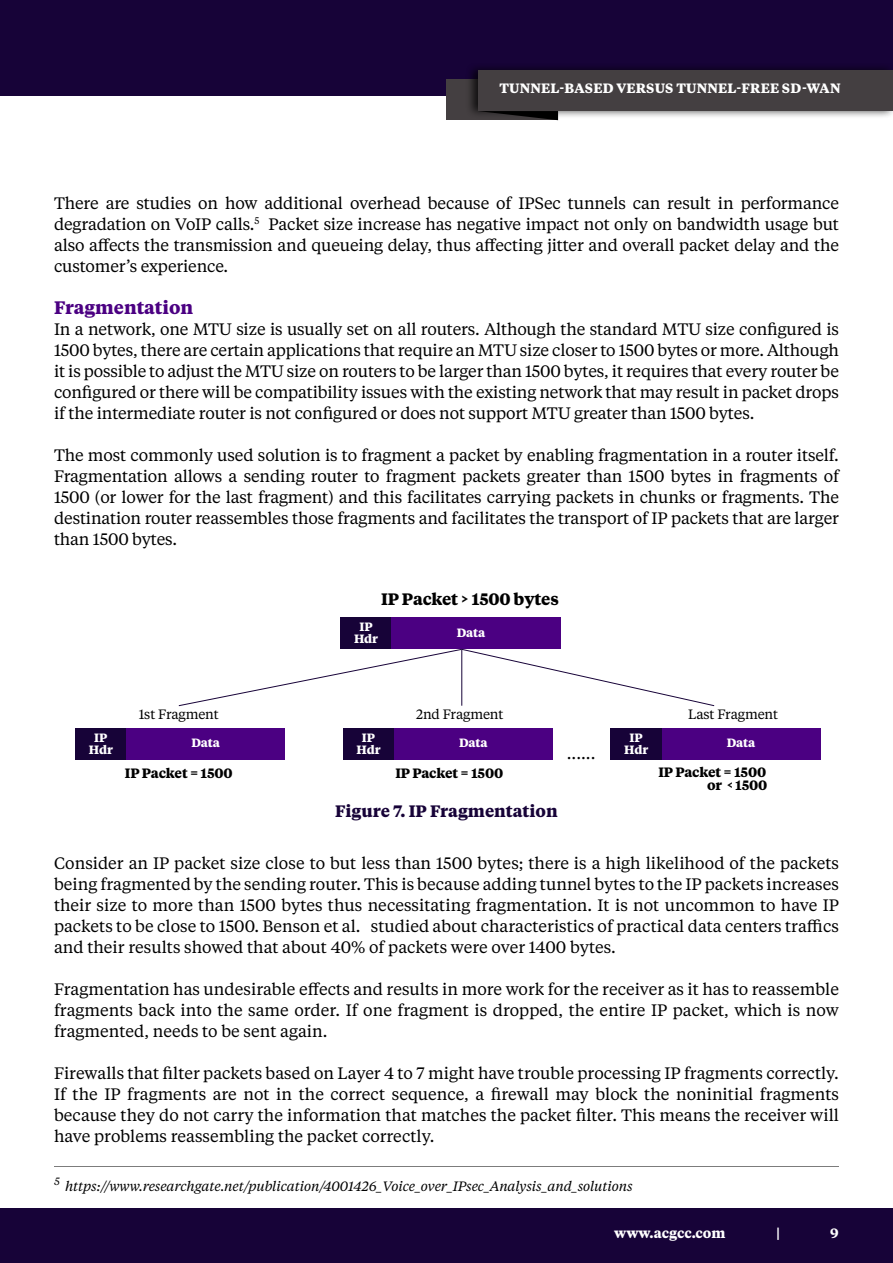
<style>
.page{position:relative;width:893px;height:1263px;background:#fff}
.page>*{position:absolute;margin:0;border:0;box-sizing:border-box;transform-origin:0 0}
.t1{font:21px "Minion Pro";color:#000}
.t2{font:700 18px "Tiempos Text";color:#4b0082}
.t3{font:16.5px/21px "Tiempos Text";letter-spacing:-.005em;color:#000;text-align:justify}
.t4{font:700 16.5px "Tiempos Text";color:#170338}
.t5{font:700 16.5px "Tiempos Text";letter-spacing:-.01em;color:#000}
.t6{font:italic 13.5px "Tiempos Text";letter-spacing:-.01em;color:#000}
.t7{font:700 13.5px "Tiempos Text";letter-spacing:.015em;color:#fff}
.t8{font:700 13.5px/13.5px "Tiempos Text";letter-spacing:-.01em;color:#000;text-align:right}
.t9{font:13.5px "Tiempos Text";letter-spacing:-.01em;color:#000}
.t10{font:700 12px/12px "Tiempos Text";letter-spacing:-.01em;color:#fff;text-align:center}
</style>
<div class="page">
<div style="left:0;top:0;width:893px;height:95px;background:#170338"></div>
<div style="left:0;top:1209px;width:893px;height:54px;background:#170338"></div>
<div style="left:341px;top:617px;width:51px;height:32px;background:#170338"></div>
<div style="left:75px;top:728px;width:51px;height:32px;background:#170338"></div>
<div style="left:343px;top:728px;width:51px;height:32px;background:#170338"></div>
<div style="left:611px;top:728px;width:51px;height:32px;background:#170338"></div>
<div style="left:392px;top:617px;width:169px;height:32px;background:#4b0082"></div>
<div style="left:126px;top:728px;width:159px;height:32px;background:#4b0082"></div>
<div style="left:394px;top:728px;width:159px;height:32px;background:#4b0082"></div>
<div style="left:662px;top:728px;width:159px;height:32px;background:#4b0082"></div>
<hr style="left:54px;top:1166px;width:785px;height:1px;background:#000">
<div style="left:446px;top:80px;width:112px;height:40px;background:#443f41"></div>
<div style="left:465px;top:62px;width:428px;height:57px;background:#000;opacity:.75"></div>
<div style="left:478px;top:70px;width:415px;height:41px;background:#443f41"></div>
<svg style="left:478px;top:111px;width:80px;height:9px"></svg>
<svg style="left:179px;top:649px;width:535px;height:57px"></svg>
<p class="t7" style="left:499px;top:79px;width:343px">TUNNEL-BASED VERSUS TUNNEL-FREE SD-WAN</p>
<p class="t3" style="left:54px;top:192px;width:786px">There are studies on how additional overhead because of IPSec tunnels can result in performance degradation on VoIP calls.<sup>5</sup> Packet size increase has negative impact not only on bandwidth usage but also affects the transmission and queueing delay, thus affecting jitter and overall packet delay and the customer’s experience.</p>
<p class="t2" style="left:54px;top:295px;width:141px">Fragmentation</p>
<p class="t3" style="left:54px;top:318px;width:786px">In a network, one MTU size is usually set on all routers. Although the standard MTU size configured is 1500 bytes, there are certain applications that require an MTU size closer to 1500 bytes or more. Although it is possible to adjust the MTU size on routers to be larger than 1500 bytes, it requires that every router be configured or there will be compatibility issues with the existing network that may result in packet drops if the intermediate router is not configured or does not support MTU greater than 1500 bytes.</p>
<p class="t3" style="left:54px;top:444px;width:786px">The most commonly used solution is to fragment a packet by enabling fragmentation in a router itself.<br>Fragmentation allows a sending router to fragment packets greater than 1500 bytes in fragments of 1500 (or lower for the last fragment) and this facilitates carrying packets in chunks or fragments. The destination router reassembles those fragments and facilitates the transport of IP packets that are larger than 1500 bytes.</p>
<p class="t5" style="left:381px;top:587px;width:179px">IP Packet &gt; 1500 bytes</p>
<p class="t10" style="left:354px;top:620px;width:26px">IP<br>Hdr</p>
<p class="t10" style="left:457px;top:626px;width:30px">Data</p>
<p class="t9" style="left:139px;top:705px;width:82px">1st Fragment</p>
<p class="t9" style="left:416px;top:705px;width:89px">2nd Fragment</p>
<p class="t9" style="left:688px;top:705px;width:91px">Last Fragment</p>
<p class="t10" style="left:89px;top:731px;width:26px">IP<br>Hdr</p>
<p class="t10" style="left:356px;top:731px;width:26px">IP<br>Hdr</p>
<p class="t10" style="left:624px;top:731px;width:26px">IP<br>Hdr</p>
<p class="t10" style="left:192px;top:736px;width:30px">Data</p>
<p class="t10" style="left:459px;top:736px;width:30px">Data</p>
<p class="t10" style="left:727px;top:736px;width:30px">Data</p>
<p class="t1" style="left:567px;top:738px;width:30px">......</p>
<p class="t8" style="left:125px;top:766px;width:109px">IP Packet = 1500</p>
<p class="t8" style="left:395px;top:766px;width:109px">IP Packet = 1500</p>
<p class="t8" style="left:658px;top:764px;width:111px">IP Packet = 1500 or &lt; 1500</p>
<p class="t4" style="left:335px;top:799px;width:224px">Figure 7. IP Fragmentation</p>
<p class="t3" style="left:54px;top:852px;width:786px">Consider an IP packet size close to but less than 1500 bytes; there is a high likelihood of the packets being fragmented by the sending router. This is because adding tunnel bytes to the IP packets increases their size to more than 1500 bytes thus necessitating fragmentation. It is not uncommon to have IP packets to be close to 1500. Benson et al. studied about characteristics of practical data centers traffics and their results showed that about 40% of packets were over 1400 bytes.</p>
<p class="t3" style="left:54px;top:978px;width:786px">Fragmentation has undesirable effects and results in more work for the receiver as it has to reassemble fragments back into the same order. If one fragment is dropped, the entire IP packet, which is now fragmented, needs to be sent again.</p>
<p class="t3" style="left:54px;top:1062px;width:786px">Firewalls that filter packets based on Layer 4 to 7 might have trouble processing IP fragments correctly.<br>If the IP fragments are not in the correct sequence, a firewall may block the noninitial fragments because they do not carry the information that matches the packet filter. This means the receiver will have problems reassembling the packet correctly.</p>
<p class="t6" style="left:54px;top:1177px;width:580px"><sup>5</sup> https://www.researchgate.net/publication/4001426_Voice_over_IPsec_Analysis_and_solutions</p>
<p class="t7" style="left:614px;top:1223px;width:113px">www.acgcc.com</p>
<p class="t7" style="left:776px;top:1223px;width:6px">|</p>
<p class="t7" style="left:830px;top:1223px;width:10px">9</p>
</div>
